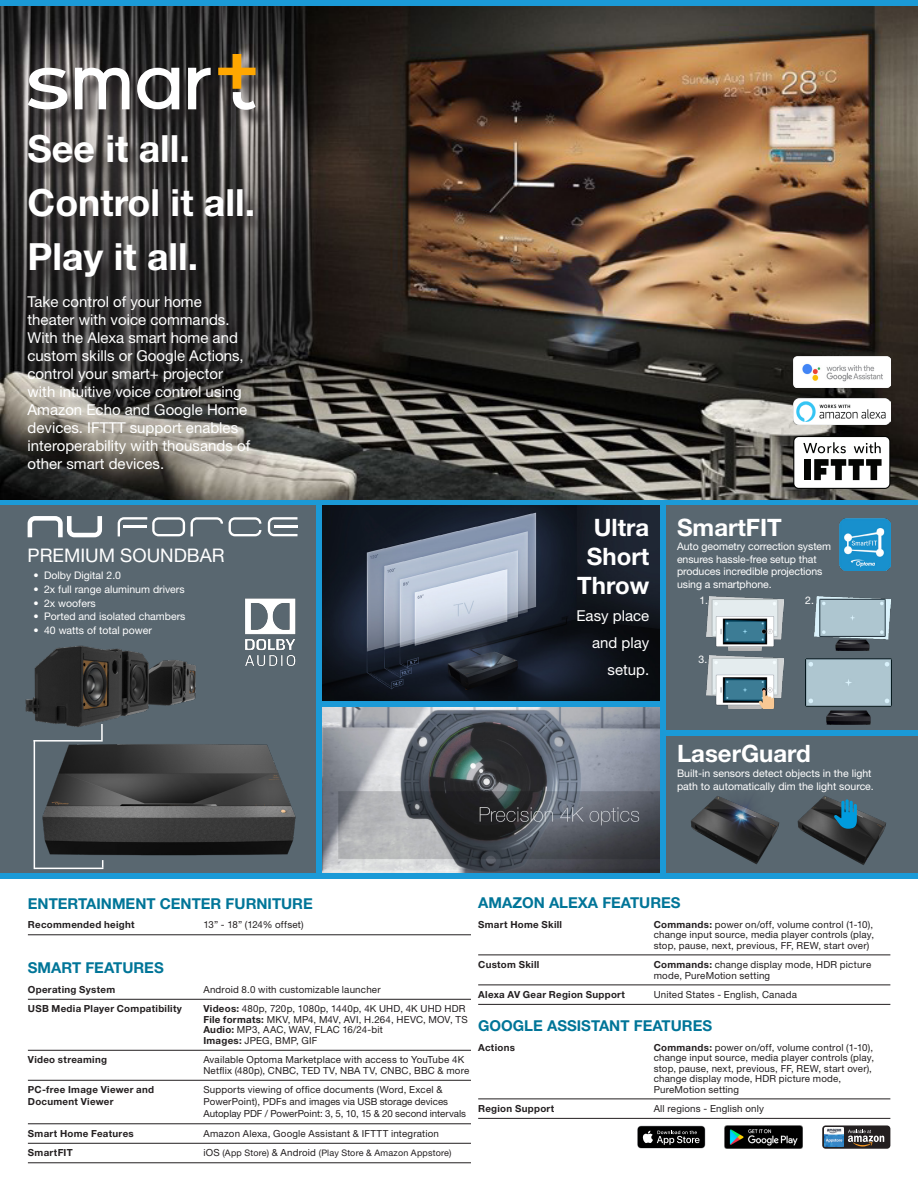
<style>
.page{position:relative;width:918px;height:1188px;background:#fff}
.page>*{position:absolute;margin:0;border:0;box-sizing:border-box;transform-origin:0 0}
.t1{font:700 37.5px/54px "Helvetica Neue LT Std";color:#fff}
.t2{font:700 24px "Helvetica Neue LT Std";color:#fff}
.t3{font:18.75px "Helvetica Neue LT Std";color:#fff}
.t4{font:15px/18px "Helvetica Neue LT Std";color:#fff}
.t5{font:700 15px "Helvetica Neue LT Std";color:#007598}
.t6{font:10.5px/12.6px "Helvetica Neue LT Std";color:#fff}
.t7{font:9.75px/10.5px "Helvetica Neue LT Std";letter-spacing:.02em;color:#231f20}
.t8{font:700 9.75px "Helvetica Neue LT Std";letter-spacing:.03em;color:#231f20}
.t9{font:9.75px/12px "Helvetica Neue LT Std";color:#231f20}
.t10{font:9px "Helvetica Neue LT Std";letter-spacing:.025em;color:#231f20}
.s1{font-weight:700}
.s2{font-size:9.75px}
</style>
<div class="page">
<img style="left:0;top:5px;width:918px;height:495px">
<hr style="left:478px;top:955px;width:412px;height:1px;background:#231f20">
<hr style="left:478px;top:985px;width:412px;height:1px;background:#231f20">
<hr style="left:478px;top:1004px;width:412px;height:1px;background:#231f20">
<hr style="left:478px;top:1099px;width:412px;height:1px;background:#231f20">
<hr style="left:478px;top:1118px;width:412px;height:1px;background:#231f20">
<img style="left:725px;top:1125px;width:78px;height:24px">
<svg style="left:637px;top:1126px;width:68px;height:22px"></svg>
<div style="left:822px;top:1125px;width:68px;height:24px;background:#231f20;border-radius:3px"></div>
<svg style="left:848px;top:1130px;width:36px;height:17px"></svg>
<img style="left:825px;top:1128px;width:19px;height:18px">
<hr style="left:28px;top:934px;width:443px;height:1px;background:#231f20">
<hr style="left:28px;top:999px;width:443px;height:1px;background:#231f20">
<hr style="left:28px;top:1050px;width:443px;height:1px;background:#231f20">
<hr style="left:28px;top:1080px;width:443px;height:1px;background:#231f20">
<hr style="left:28px;top:1123px;width:443px;height:1px;background:#231f20">
<hr style="left:28px;top:1143px;width:443px;height:1px;background:#231f20">
<hr style="left:28px;top:1162px;width:443px;height:1px;background:#231f20">
<div style="left:0;top:500px;width:918px;height:5px;background:#1b9ad7"></div>
<div style="left:0;top:505px;width:918px;height:372px;background:#596770"></div>
<div style="left:0;top:0;width:918px;height:5px;background:#1b9ad7"></div>
<img style="left:25px;top:645px;width:171px;height:77px">
<img style="left:39px;top:718px;width:258px;height:156px">
<svg style="left:268px;top:517px;width:29px;height:19px"></svg>
<hr style="left:274px;top:526px;width:23px;height:2px;background:#fff">
<svg style="left:191px;top:517px;width:32px;height:19px"></svg>
<svg style="left:28px;top:516px;width:74px;height:21px"></svg>
<svg style="left:118px;top:517px;width:67px;height:19px"></svg>
<svg style="left:229px;top:517px;width:32px;height:19px"></svg>
<svg style="left:101px;top:724px;width:2px;height:16px"></svg>
<hr style="left:34px;top:740px;width:69px;height:2px;background:#fff">
<hr style="left:34px;top:740px;width:1px;height:129px;background:#fff">
<hr style="left:34px;top:868px;width:69px;height:1px;background:#fff">
<img style="left:245px;top:598px;width:51px;height:68px">
<img style="left:793px;top:399px;width:97px;height:25px">
<img style="left:793px;top:357px;width:97px;height:30px">
<svg style="left:793px;top:436px;width:97px;height:53px"></svg>
<div style="left:794px;top:437px;width:95px;height:51px;background:#fff;border-radius:4px"></div>
<div style="left:804px;top:459px;width:7px;height:21px;background:#040503"></div>
<svg style="left:814px;top:459px;width:68px;height:21px"></svg>
<svg style="left:803px;top:442px;width:43px;height:11px"></svg>
<svg style="left:854px;top:442px;width:27px;height:11px"></svg>
<img style="left:691px;top:796px;width:89px;height:69px">
<img style="left:797px;top:796px;width:89px;height:69px">
<svg style="left:834px;top:799px;width:23px;height:30px"></svg>
<img style="left:839px;top:519px;width:51px;height:51px">
<img style="left:805px;top:658px;width:86px;height:67px">
<img style="left:707px;top:597px;width:76px;height:53px">
<img style="left:814px;top:597px;width:76px;height:53px">
<img style="left:707px;top:656px;width:76px;height:53px">
<div style="left:663px;top:730px;width:255px;height:5px;background:#1b9ad7"></div>
<div style="left:31px;top:56px;width:243px;height:72px;background:#231f20;opacity:.75"></div>
<svg style="left:137px;top:68px;width:42px;height:41px"></svg>
<svg style="left:75px;top:68px;width:55px;height:41px"></svg>
<svg style="left:188px;top:68px;width:23px;height:41px"></svg>
<svg style="left:218px;top:54px;width:38px;height:56px;background:#8f774e"></svg>
<svg style="left:28px;top:68px;width:39px;height:41px"></svg>
<div style="left:31px;top:299px;width:237px;height:189px;background:#231f20;opacity:.75"></div>
<div style="left:31px;top:137px;width:241px;height:159px;background:#231f20;opacity:.75"></div>
<img style="left:322px;top:505px;width:339px;height:196px">
<img style="left:322px;top:706px;width:339px;height:168px">
<div style="left:661px;top:500px;width:5px;height:379px;background:#1b9ad7"></div>
<div style="left:317px;top:502px;width:5px;height:375px;background:#1b9ad7"></div>
<div style="left:0;top:874px;width:918px;height:5px;background:#1b9ad7"></div>
<div style="left:318px;top:701px;width:345px;height:5px;background:#1b9ad7"></div>
<h1 class="t1" style="left:28px;top:121px;width:229px">See it all.<br>Control it all.<br>Play it all.</h1>
<p class="t4" style="left:28px;top:293px;width:224px">Take control of your home theater with voice commands.<br>With the Alexa smart home and custom skills or Google Actions, control your smart+ projector with intuitive voice control using<br>Amazon Echo and Google Home devices. IFTTT support enables interoperability with thousands of other smart devices.</p>
<h3 class="t3" style="left:28px;top:544px;width:199px">PREMIUM SOUNDBAR</h3>
<p class="t6" style="left:34px;top:569px;width:89px">• Dolby Digital 2.0</p>
<p class="t6" style="left:34px;top:583px;width:153px">• 2x full range aluminum drivers</p>
<p class="t6" style="left:34px;top:596px;width:64px">• 2x woofers</p>
<p class="t6" style="left:34px;top:610px;width:153px">• Ported and isolated chambers</p>
<p class="t6" style="left:34px;top:623px;width:120px">• 40 watts of total power</p>
<h2 class="t2" style="left:594px;top:513px;width:190px">Ultra SmartFIT</h2>
<h2 class="t2" style="left:587px;top:541px;width:64px">Short</h2>
<h2 class="t2" style="left:577px;top:570px;width:73px">Throw</h2>
<h3 class="t4" style="left:576px;top:602px;width:74px;line-height:27px;text-align:right">Easy place and play setup.</h3>
<p class="t6" style="left:677px;top:540px;width:156px">Auto geometry correction system ensures hassle-free setup that produces incredible projections using a smartphone.</p>
<p class="t6" style="left:699px;top:594px;width:10px">1.</p>
<p class="t6" style="left:805px;top:594px;width:10px">2.</p>
<p class="t6" style="left:699px;top:653px;width:10px">3.</p>
<h2 class="t2" style="left:677px;top:739px;width:135px">LaserGuard</h2>
<p class="t6" style="left:677px;top:767px;width:198px">Built-in sensors detect objects in the light path to automatically dim the light source.</p>
<h3 class="t5" style="left:28px;top:894px;width:286px">ENTERTAINMENT CENTER FURNITURE</h3>
<p class="t8" style="left:28px;top:919px;width:108px">Recommended height</p>
<p class="t7" style="left:203px;top:920px;width:102px">13” - 18” (124% offset)</p>
<h3 class="t5" style="left:28px;top:959px;width:137px">SMART FEATURES</h3>
<p class="t8" style="left:28px;top:983px;width:89px">Operating System</p>
<p class="t7" style="left:203px;top:984px;width:179px">Android 8.0 with customizable launcher</p>
<p class="t8" style="left:28px;top:1003px;width:156px">USB Media Player Compatibility</p>
<p class="t7" style="left:203px;top:1004px;width:266px"><span class="s1">Videos:</span> 480p, 720p, 1080p, 1440p, 4K UHD, 4K UHD HDR <span class="s1">File formats:</span> MKV, MP4, M4V, AVI, H.264, HEVC, MOV, TS <span class="s1">Audio:</span> MP3, AAC, WAV, FLAC 16/24-bit<br><span class="s1">Images:</span> JPEG, BMP, GIF</p>
<p class="t8" style="left:28px;top:1054px;width:81px">Video streaming</p>
<p class="t7" style="left:203px;top:1055px;width:268px">Available Optoma Marketplace with access to YouTube 4K<br>Netflix (480p), CNBC, TED TV, NBA TV, CNBC, BBC &amp; more</p>
<p class="t8" style="left:28px;top:1084px;width:128px">PC-free Image Viewer and</p>
<p class="t7" style="left:203px;top:1085px;width:241px">Supports viewing of office documents (Word, Excel &amp;</p>
<p class="t8" style="left:28px;top:1096px;width:87px">Document Viewer</p>
<p class="t9" style="left:203px;top:1096px;width:264px">PowerPoint), PDFs and images via USB storage devices<br>Autoplay PDF / PowerPoint: 3, 5, 10, 15 &amp; 20 second intervals</p>
<p class="t8" style="left:28px;top:1127px;width:107px">Smart Home Features</p>
<p class="t7" style="left:203px;top:1128px;width:237px">Amazon Alexa, Google Assistant &amp; IFTTT integration</p>
<p class="t8" style="left:28px;top:1147px;width:46px">SmartFIT</p>
<p class="t10" style="left:203px;top:1148px;width:250px"><span class="s2">iOS</span> (App Store) <span class="s2">&amp; Android</span> (Play Store &amp; Amazon Appstore)</p>
<h3 class="t5" style="left:478px;top:893px;width:204px">AMAZON ALEXA FEATURES</h3>
<p class="t8" style="left:478px;top:918px;width:85px">Smart Home Skill</p>
<p class="t7" style="left:654px;top:919px;width:222px;text-align:justify"><span class="s1">Commands:</span> power on/off, volume control (1-10), change input source, media player controls (play, stop, pause, next, previous, FF, REW, start over)</p>
<p class="t8" style="left:478px;top:959px;width:63px">Custom Skill</p>
<p class="t7" style="left:654px;top:959px;width:219px"><span class="s1">Commands:</span> change display mode, HDR picture mode, PureMotion setting</p>
<p class="t8" style="left:478px;top:989px;width:148px">Alexa AV Gear Region Support</p>
<p class="t7" style="left:654px;top:989px;width:145px">United States - English, Canada</p>
<h3 class="t5" style="left:478px;top:1016px;width:235px">GOOGLE ASSISTANT FEATURES</h3>
<p class="t8" style="left:478px;top:1041px;width:38px">Actions</p>
<p class="t7" style="left:654px;top:1042px;width:222px"><span class="s1">Commands:</span> power on/off, volume control (1-10), change input source, media player controls (play, stop, pause, next, previous, FF, REW, start over), change display mode, HDR picture mode, PureMotion setting</p>
<p class="t8" style="left:478px;top:1103px;width:78px">Region Support</p>
<p class="t7" style="left:654px;top:1103px;width:112px">All regions - English only</p>
</div>
